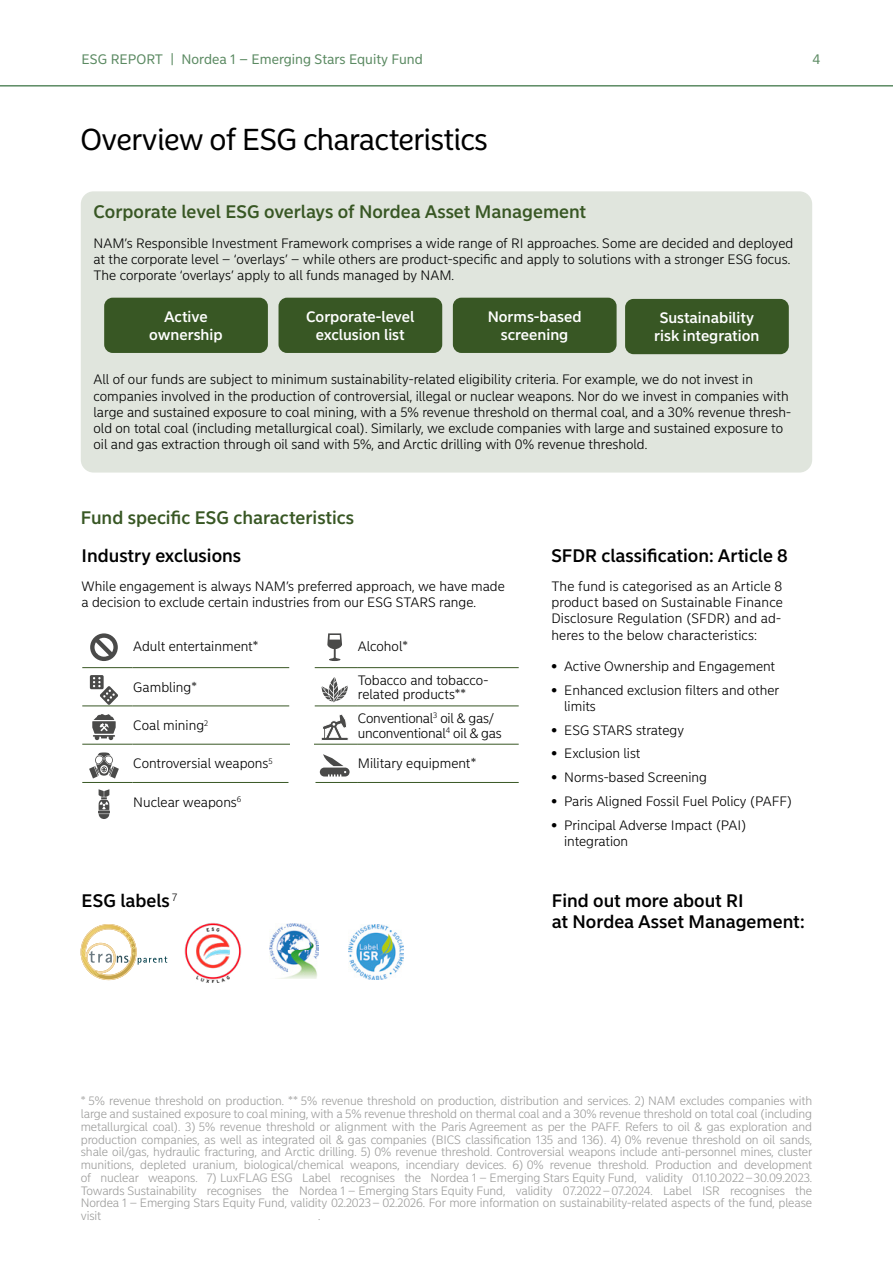
<style>
.page{position:relative;width:893px;height:1263px;background:#fff}
.page>*{position:absolute;margin:0;border:0;box-sizing:border-box;transform-origin:0 0}
.t1{font:30px "Nordea Sans Large";color:#000}
.t2{font:500 18px/21px "Nordea Sans Small";color:#000}
.t3{font:500 18px "Nordea Sans Small";color:#385724}
.t4{font:500 15px/18px "Nordea Sans Small";color:#fff;text-align:center}
.t5{font:13.65px "Nordea Sans Small";color:#5b8a62}
.t6{font:300 13.5px/16.2px "Nordea Sans Small";color:#000}
.t7{font:300 12px/12.8px "Nordea Sans Small";letter-spacing:-.01em;color:#9d9d9c;text-align:justify}
.s1{font-weight:900}
</style>
<div class="page">
<hr style="left:0;top:85px;width:893px;height:2px;background:#5b8a62">
<img style="left:348px;top:924px;width:56px;height:56px">
<img style="left:270px;top:924px;width:49px;height:54px">
<svg style="left:80px;top:924px;width:87px;height:56px"></svg>
<hr style="left:82px;top:782px;width:51px;height:1px;background:#385724">
<hr style="left:133px;top:782px;width:155px;height:1px;background:#385724">
<hr style="left:315px;top:782px;width:42px;height:1px;background:#385724">
<hr style="left:82px;top:744px;width:51px;height:1px;background:#385724">
<hr style="left:133px;top:744px;width:157px;height:1px;background:#385724">
<hr style="left:314px;top:744px;width:43px;height:1px;background:#385724">
<hr style="left:357px;top:744px;width:162px;height:1px;background:#385724">
<hr style="left:357px;top:782px;width:162px;height:1px;background:#385724">
<hr style="left:82px;top:705px;width:51px;height:1px;background:#385724">
<hr style="left:133px;top:705px;width:156px;height:1px;background:#385724">
<hr style="left:82px;top:667px;width:51px;height:1px;background:#385724">
<hr style="left:133px;top:667px;width:156px;height:1px;background:#385724">
<hr style="left:315px;top:667px;width:42px;height:1px;background:#385724">
<hr style="left:357px;top:667px;width:162px;height:1px;background:#385724">
<hr style="left:315px;top:705px;width:42px;height:1px;background:#385724">
<hr style="left:357px;top:705px;width:162px;height:1px;background:#385724">
<svg style="left:321px;top:677px;width:27px;height:25px"></svg>
<svg style="left:98px;top:789px;width:12px;height:30px"></svg>
<svg style="left:89px;top:752px;width:30px;height:26px"></svg>
<svg style="left:321px;top:714px;width:28px;height:26px"></svg>
<svg style="left:92px;top:714px;width:24px;height:26px"></svg>
<svg style="left:90px;top:633px;width:28px;height:28px"></svg>
<svg style="left:320px;top:754px;width:30px;height:22px"></svg>
<svg style="left:90px;top:675px;width:28px;height:30px"></svg>
<svg style="left:327px;top:633px;width:15px;height:28px"></svg>
<div style="left:81px;top:191px;width:731px;height:282px;background:#e0e5dd;border-radius:13px"></div>
<div style="left:104px;top:298px;width:164px;height:55px;background:#385724;border-radius:9px"></div>
<div style="left:279px;top:298px;width:163px;height:55px;background:#385724;border-radius:9px"></div>
<div style="left:453px;top:298px;width:164px;height:55px;background:#385724;border-radius:9px"></div>
<div style="left:625px;top:299px;width:164px;height:55px;background:#385724;border-radius:9px"></div>
<img style="left:184px;top:923px;width:58px;height:59px">
<p class="t5" style="left:82px;top:51px;width:343px">ESG REPORT | Nordea 1 – Emerging Stars Equity Fund</p>
<p class="t5" style="left:812px;top:51px;width:9px">4</p>
<h1 class="t1" style="left:81px;top:122px;width:408px">Overview of ESG characteristics</h1>
<h2 class="t3" style="left:94px;top:200px;width:494px">Corporate level ESG overlays of Nordea Asset Management</h2>
<p class="t6" style="left:94px;top:235px;width:701px">NAM’s Responsible Investment Framework comprises a wide range of RI approaches. Some are decided and deployed at the corporate level – ‘overlays’ – while others are product-specific and apply to solutions with a stronger ESG focus.<br>The corporate ‘overlays’ apply to all funds managed by NAM.</p>
<p class="t4" style="left:149px;top:308px;width:75px">Active ownership</p>
<p class="t4" style="left:306px;top:308px;width:110px">Corporate-level exclusion list</p>
<p class="t4" style="left:488px;top:308px;width:95px">Norms-based screening</p>
<p class="t4" style="left:654px;top:309px;width:107px">Sustainability risk integration</p>
<p class="t6" style="left:94px;top:372px;width:699px">All of our funds are subject to minimum sustainability-related eligibility criteria. For example, we do not invest in companies involved in the production of controversial, illegal or nuclear weapons. Nor do we invest in companies with large and sustained exposure to coal mining, with a 5% revenue threshold on thermal coal, and a 30% revenue thresh&shy;old on total coal (including metallurgical coal). Similarly, we exclude companies with large and sustained exposure to oil and gas extraction through oil sand with 5%, and Arctic drilling with 0% revenue threshold.</p>
<h2 class="t3" style="left:81px;top:506px;width:275px">Fund specific ESG characteristics</h2>
<h2 class="t2" style="left:82px;top:545px;width:161px">Industry exclusions</h2>
<p class="t6" style="left:82px;top:578px;width:425px">While engagement is always NAM’s preferred approach, we have made a decision to exclude certain industries from our ESG STARS range.</p>
<p class="t6" style="left:133px;top:639px;width:127px">Adult entertainment*</p>
<p class="t6" style="left:358px;top:639px;width:52px">Alcohol*</p>
<p class="t6" style="left:133px;top:679px;width:65px">Gambling*</p>
<p class="t6" style="left:358px;top:674px;width:132px;line-height:13.5px">Tobacco and tobacco&shy;related products**</p>
<p class="t6" style="left:133px;top:717px;width:76px">Coal mining<sup>2</sup></p>
<p class="t6" style="left:358px;top:710px;width:146px;line-height:15px">Conventional<sup>3</sup> oil &amp; gas/ unconventional<sup>4</sup> oil &amp; gas</p>
<p class="t6" style="left:133px;top:756px;width:141px">Controversial weapons<sup>5</sup></p>
<p class="t6" style="left:358px;top:756px;width:120px">Military equipment*</p>
<p class="t6" style="left:133px;top:794px;width:110px">Nuclear weapons<sup>6</sup></p>
<h2 class="t2" style="left:82px;top:890px;width:97px">ESG labels <sup>7</sup></h2>
<h2 class="t2" style="left:551px;top:545px;width:238px">SFDR classification: Article 8</h2>
<p class="t6" style="left:551px;top:578px;width:233px">The fund is categorised as an Article 8 product based on Sustainable Finance Disclosure Regulation (SFDR) and ad&shy;heres to the below characteristics:</p>
<p class="t6" style="left:551px;top:658px;width:225px"><span class="s1">•</span> Active Ownership and Engagement</p>
<p class="t6" style="left:564px;top:682px;width:216px;text-indent:-13px"><span class="s1">•</span> Enhanced exclusion filters and other limits</p>
<p class="t6" style="left:551px;top:722px;width:134px"><span class="s1">•</span> ESG STARS strategy</p>
<p class="t6" style="left:551px;top:746px;width:91px"><span class="s1">•</span> Exclusion list</p>
<p class="t6" style="left:551px;top:769px;width:157px"><span class="s1">•</span> Norms-based Screening</p>
<p class="t6" style="left:551px;top:793px;width:242px"><span class="s1">•</span> Paris Aligned Fossil Fuel Policy (PAFF)</p>
<p class="t6" style="left:564px;top:817px;width:184px;text-indent:-13px"><span class="s1">•</span> Principal Adverse Impact (PAI) integration</p>
<h2 class="t2" style="left:552px;top:890px;width:254px">Find out more about RI<br>at Nordea Asset Management:</h2>
<p class="t7" style="left:81px;top:1095px;width:733px">* 5% revenue threshold on production. ** 5% revenue threshold on production, distribution and services. 2) NAM excludes companies with large and sustained exposure to coal mining, with a 5% revenue threshold on thermal coal and a 30% revenue threshold on total coal (including metallurgical coal). 3) 5% revenue threshold or alignment with the Paris Agreement as per the PAFF. Refers to oil &amp; gas exploration and production companies, as well as integrated oil &amp; gas companies (BICS classification 135 and 136). 4) 0% revenue threshold on oil sands, shale oil/gas, hydraulic fracturing, and Arctic drilling. 5) 0% revenue threshold. Controversial weapons include anti-personnel mines, cluster munitions, depleted uranium, biological/chemical weapons, incendiary devices. 6) 0% revenue threshold. Production and development of nuclear weapons. 7) LuxFLAG ESG Label recognises the Nordea 1 – Emerging Stars Equity Fund, validity 01.10.2022–30.09.2023.<br>Towards Sustainability recognises the Nordea 1 – Emerging Stars Equity Fund, validity 07.2022–07.2024. Label ISR recognises the Nordea 1 – Emerging Stars Equity Fund, validity 02.2023– 02.2026. For more information on sustainability-related aspects of the fund, please visit</p>
<p class="t7" style="left:318px;top:1209px;width:4px">.</p>
</div>
